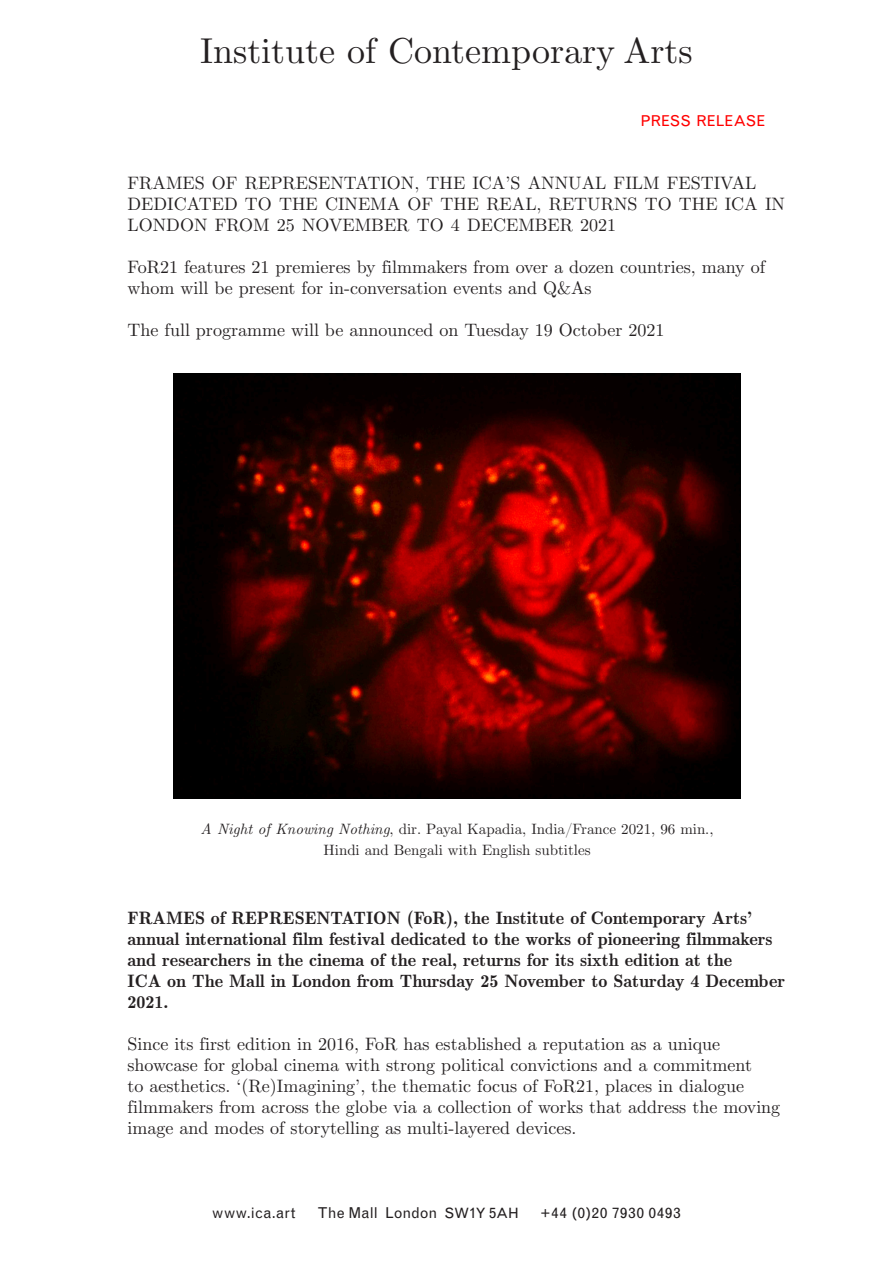
<style>
.page{position:relative;width:893px;height:1263px;background:#fff}
.page>*{position:absolute;margin:0;border:0;box-sizing:border-box;transform-origin:0 0}
.CMU_ICA_headline{font:36px "CMU Serif";color:#231f20}
.CMU_body{font:18px/21px "CMU Serif";color:#231f20}
.CMU_body-2{font:18px/21px "CMU Serif Bold Nonextended";color:#231f20}
.CMU_body-3{font:15px/21px "CMU Serif";color:#231f20;text-align:center}
.Grot_footer{font:15px "Grotesque MT Std";letter-spacing:-.01em;color:#231f20}
.Grot_footer-2{font:15px "Grotesque MT Std";letter-spacing:.075em;color:#231f20}
.Grot_category{font:15px "Grotesque MT Std";color:#f00}
.Grot_footer-3{font:15px "Grotesque MT Std";letter-spacing:.025em;color:#231f20}
.s1{font-style:italic}
.s2{font-size:14.25px}
</style>
<div class="page">
<img style="left:174px;top:373px;width:566px;height:425px">
<p class="CMU_ICA_headline" style="left:200px;top:24px;width:494px">Institute of Contemporary Arts</p>
<p class="Grot_category" style="left:640px;top:112px;width:126px">PRESS RELEASE</p>
<p class="CMU_body" style="left:128px;top:172px;width:659px">FRAMES OF REPRESENTATION, THE ICA’S ANNUAL FILM FESTIVAL<br>DEDICATED TO THE CINEMA OF THE REAL, RETURNS TO THE ICA IN<br>LONDON FROM 25 NOVEMBER TO 4 DECEMBER 2021</p>
<p class="CMU_body" style="left:128px;top:256px;width:639px">FoR21 features 21 premieres by filmmakers from over a dozen countries, many of whom will be present for in-conversation events and Q&amp;As</p>
<p class="CMU_body" style="left:128px;top:319px;width:538px">The full programme will be announced on Tuesday 19 October 2021</p>
<p class="CMU_body-3" style="left:201px;top:818px;width:514px"><span class="s1">A Night of Knowing Nothing</span>, dir. Payal Kapadia, India/France 2021, 96 min.,<br>Hindi and Bengali with English subtitles</p>
<p class="CMU_body-2" style="left:128px;top:907px;width:659px">FRAMES of REPRESENTATION (FoR), the Institute of Contemporary Arts’ annual international film festival dedicated to the works of pioneering filmmakers and researchers in the cinema of the real, returns for its sixth edition at the<br>ICA on The Mall in London from Thursday 25 November to Saturday 4 December 2021.</p>
<p class="CMU_body" style="left:128px;top:1033px;width:654px">Since its first edition in 2016, FoR has established a reputation as a unique showcase for global cinema with strong political convictions and a commitment<br>to aesthetics. ‘(Re)Imagining’, the thematic focus of FoR21, places in dialogue filmmakers from across the globe via a collection of works that address the moving image and modes of storytelling as multi-layered devices.</p>
<p class="Grot_footer-3" style="left:212px;top:1204px;width:85px">www.ica.art</p>
<p class="Grot_footer" style="left:317px;top:1204px;width:203px">The Mall London <span class="s2">SW</span>1<span class="s2">Y</span> 5<span class="s2">AH</span></p>
<p class="Grot_footer-2" style="left:541px;top:1204px;width:142px">+44 (0)20 7930 0493</p>
</div>
